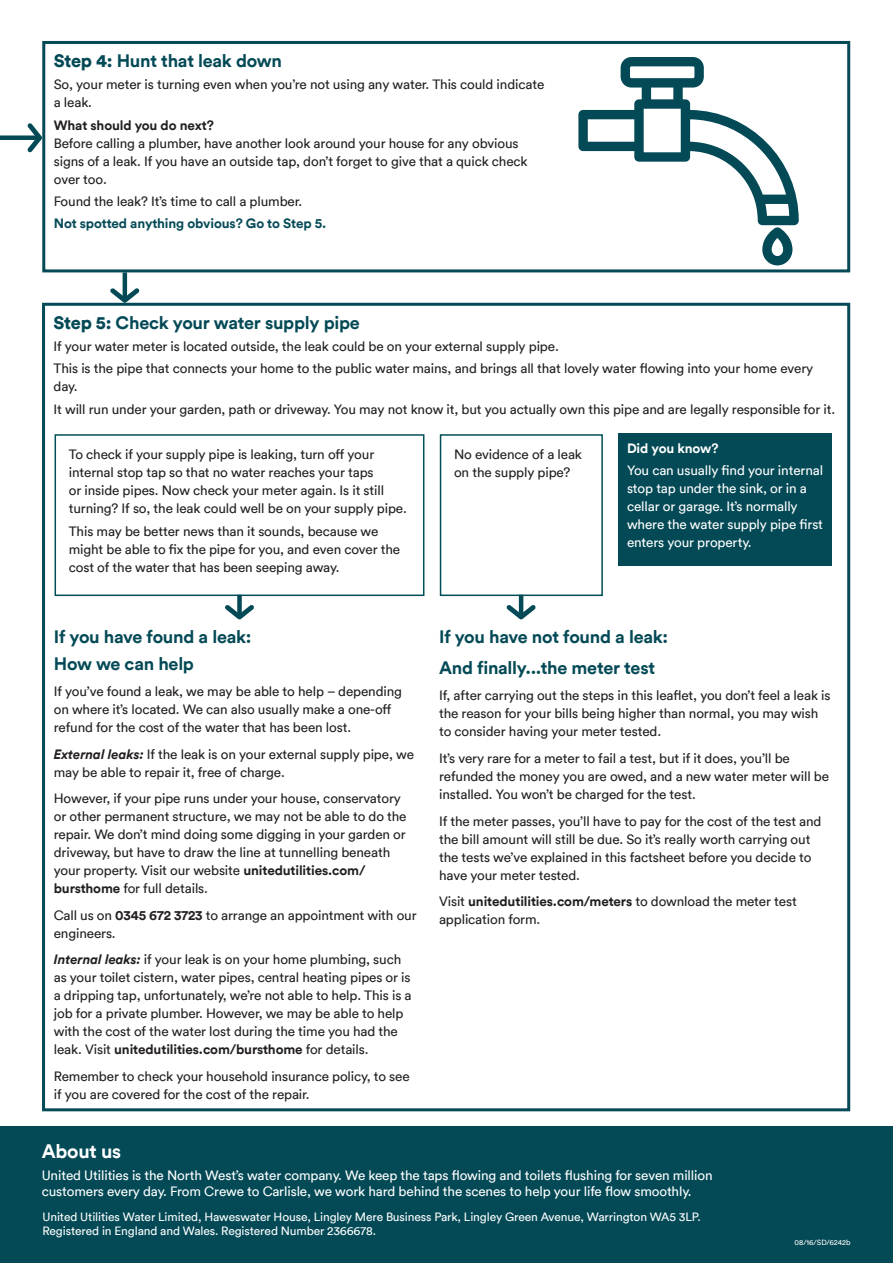
<style>
.page{position:relative;width:893px;height:1263px;background:#fff}
.page>*{position:absolute;margin:0;border:0;box-sizing:border-box;transform-origin:0 0}
.green_header{font:700 19.5px "Circular TT";letter-spacing:-.015em;color:#fff}
.green_header-2{font:700 18px "Circular TT";letter-spacing:-.015em;color:#044a56}
.body_new{font:13.5px/18px "Circular TT";letter-spacing:-.01em;color:#231f20}
.body_new-2{font:13.5px/18px "Circular TT";letter-spacing:-.01em;color:#fff}
.body_new-3{font:700 13.5px "Circular TT";letter-spacing:-.01em;color:#044a56}
.body_bold{font:700 13.5px "Circular TT";letter-spacing:-.01em;color:#231f20}
.bullet{font:700 13.5px "Circular TT";letter-spacing:-.01em;color:#fff}
.t1{font:12px "Circular TT";letter-spacing:-.01em;color:#fff}
.t2{font:7.5px "Circular TT";color:#fff}
.s1{font-weight:900}
.s2{font-weight:700;font-style:italic}
.s3{font-weight:700}
</style>
<div class="page">
<div style="left:55px;top:434px;width:369px;height:162px;border:2px solid #004f56"></div>
<div style="left:618px;top:433px;width:214px;height:133px;background:#044a56"></div>
<div style="left:42px;top:41px;width:808px;height:231px;border:3px solid #044a56"></div>
<div style="left:440px;top:434px;width:163px;height:162px;border:2px solid #004f56"></div>
<svg style="left:0;top:133px;width:44px;height:994px"></svg>
<svg style="left:27px;top:123px;width:15px;height:29px"></svg>
<hr style="left:123px;top:272px;width:4px;height:26px;background:#044a56">
<div style="left:237px;top:595px;width:5px;height:20px;background:#044a56"></div>
<hr style="left:519px;top:595px;width:4px;height:20px;background:#044a56">
<svg style="left:110px;top:288px;width:30px;height:15px"></svg>
<svg style="left:225px;top:605px;width:29px;height:15px"></svg>
<svg style="left:507px;top:605px;width:29px;height:15px"></svg>
<svg style="left:578px;top:57px;width:221px;height:208px"></svg>
<div style="left:0;top:1127px;width:893px;height:136px;background:#044a56"></div>
<p class="green_header-2" style="left:54px;top:49px;width:230px"><span class="s1">Step 4:</span> Hunt that leak down</p>
<p class="body_new" style="left:54px;top:75px;width:492px">So, your meter is turning even when you’re not using any water. This could indicate a leak.</p>
<p class="body_bold" style="left:54px;top:116px;width:162px">What should you do next?</p>
<p class="body_new" style="left:54px;top:134px;width:475px">Before calling a plumber, have another look around your house for any obvious signs of a leak. If you have an outside tap, don’t forget to give that a quick check over too.</p>
<p class="body_new" style="left:54px;top:192px;width:250px">Found the leak? It’s time to call a plumber.</p>
<p class="body_new-3" style="left:54px;top:215px;width:274px">Not spotted anything obvious? Go to Step 5.</p>
<p class="green_header-2" style="left:54px;top:311px;width:308px"><span class="s1">Step 5:</span> Check your water supply pipe</p>
<p class="body_new" style="left:54px;top:337px;width:507px">If your water meter is located outside, the leak could be on your external supply pipe.</p>
<p class="body_new" style="left:54px;top:359px;width:761px">This is the pipe that connects your home to the public water mains, and brings all that lovely water flowing into your home every day.</p>
<p class="body_new" style="left:54px;top:400px;width:783px">It will run under your garden, path or driveway. You may not know it, but you actually own this pipe and are legally responsible for it.</p>
<p class="body_new" style="left:69px;top:445px;width:340px">To check if your supply pipe is leaking, turn off your internal stop tap so that no water reaches your taps<br>or inside pipes. Now check your meter again. Is it still turning? If so, the leak could well be on your supply pipe.</p>
<p class="body_new" style="left:69px;top:522px;width:333px">This may be better news than it sounds, because we might be able to fix the pipe for you, and even cover the cost of the water that has been seeping away.</p>
<p class="bullet" style="left:627px;top:439px;width:93px">Did you know?</p>
<p class="body_new-2" style="left:627px;top:461px;width:198px">You can usually find your internal stop tap under the sink, or in a cellar or garage. It’s normally where the water supply pipe first enters your property.</p>
<p class="body_new" style="left:454px;top:445px;width:129px">No evidence of a leak on the supply pipe?</p>
<p class="green_header-2" style="left:54px;top:625px;width:199px">If you have found a leak:</p>
<p class="green_header-2" style="left:54px;top:652px;width:142px">How we can help</p>
<p class="body_new" style="left:54px;top:682px;width:350px">If you’ve found a leak, we may be able to help – depending on where it’s located. We can also usually make a one-off refund for the cost of the water that has been lost.</p>
<p class="body_new" style="left:54px;top:745px;width:362px"><span class="s2">External leaks:</span> If the leak is on your external supply pipe, we may be able to repair it, free of charge.</p>
<p class="body_new" style="left:54px;top:789px;width:354px">However, if your pipe runs under your house, conservatory or other permanent structure, we may not be able to do the repair. We don’t mind doing some digging in your garden or driveway, but have to draw the line at tunnelling beneath your property. Visit our website <span class="s3">unitedutilities.com/ bursthome</span> for full details.</p>
<p class="body_new" style="left:54px;top:906px;width:364px">Call us on <span class="s3">0345 672 3723</span> to arrange an appointment with our engineers.</p>
<p class="body_new" style="left:54px;top:950px;width:359px"><span class="s2">Internal leaks:</span> if your leak is on your home plumbing, such as your toilet cistern, water pipes, central heating pipes or is a dripping tap, unfortunately, we’re not able to help. This is a job for a private plumber. However, we may be able to help with the cost of the water lost during the time you had the leak. Visit <span class="s3">unitedutilities.com/bursthome</span> for details.</p>
<p class="body_new" style="left:54px;top:1067px;width:357px">Remember to check your household insurance policy, to see if you are covered for the cost of the repair.</p>
<p class="green_header-2" style="left:439px;top:625px;width:231px">If you have not found a leak:</p>
<p class="green_header-2" style="left:439px;top:656px;width:218px">And finally...the meter test</p>
<p class="body_new" style="left:439px;top:686px;width:393px">If, after carrying out the steps in this leaflet, you don’t feel a leak is the reason for your bills being higher than normal, you may wish to consider having your meter tested.</p>
<p class="body_new" style="left:439px;top:749px;width:392px">It’s very rare for a meter to fail a test, but if it does, you’ll be refunded the money you are owed, and a new water meter will be installed. You won’t be charged for the test.</p>
<p class="body_new" style="left:439px;top:812px;width:384px">If the meter passes, you’ll have to pay for the cost of the test and the bill amount will still be due. So it’s really worth carrying out the tests we’ve explained in this factsheet before you decide to have your meter tested.</p>
<p class="body_new" style="left:439px;top:892px;width:359px">Visit <span class="s3">unitedutilities.com/meters</span> to download the meter test application form.</p>
<p class="green_header" style="left:42px;top:1138px;width:81px">About us</p>
<p class="body_new-2" style="left:42px;top:1167px;width:672px;line-height:16.2px">United Utilities is the North West’s water company. We keep the taps flowing and toilets flushing for seven million customers every day. From Crewe to Carlisle, we work hard behind the scenes to help your life flow smoothly.</p>
<p class="t1" style="left:43px;top:1209px;width:660px">United Utilities Water Limited, Haweswater House, Lingley Mere Business Park, Lingley Green Avenue, Warrington WA5 3LP.</p>
<p class="t1" style="left:43px;top:1223px;width:335px">Registered in England and Wales. Registered Number 2366678.</p>
<p class="t2" style="left:795px;top:1237px;width:57px">08/16/SD/6242b</p>
</div>
